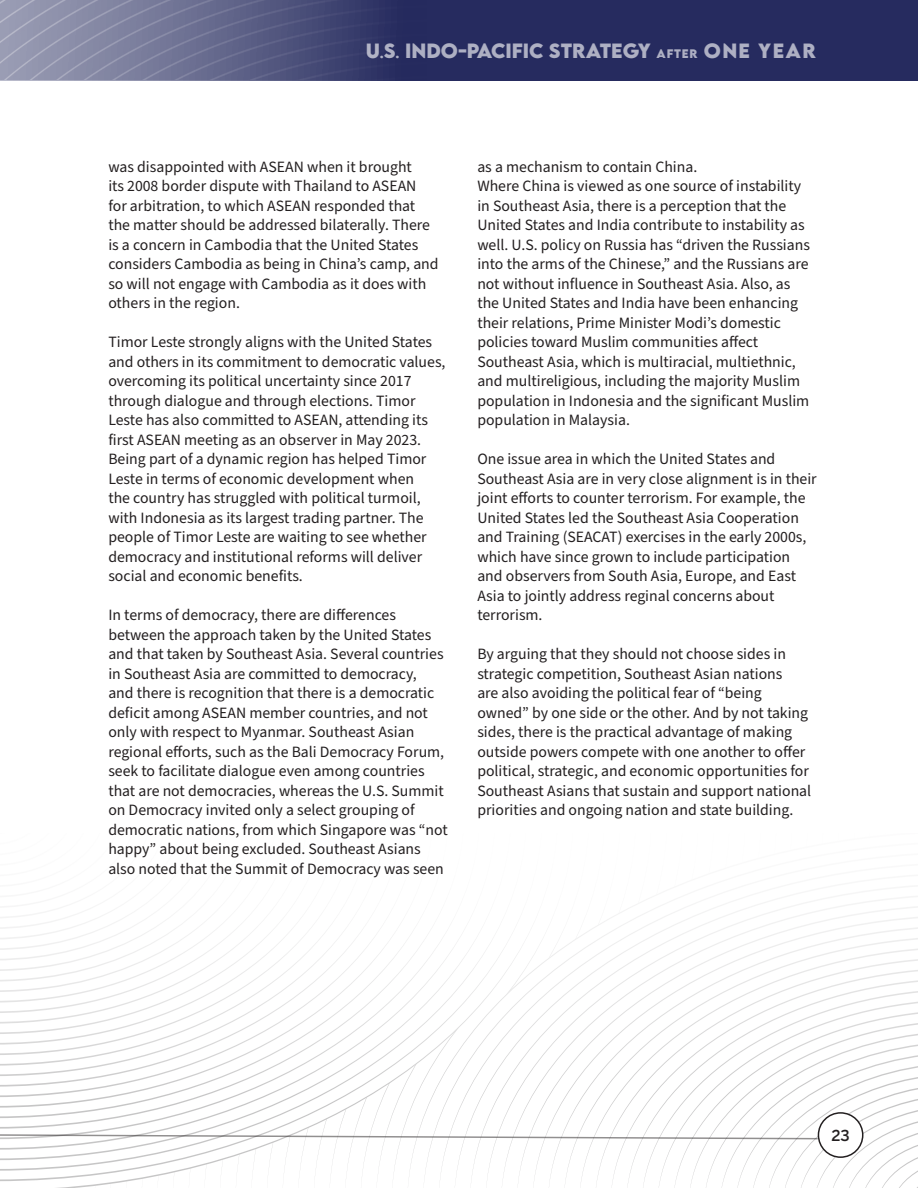
<style>
.page{position:relative;width:918px;height:1188px;background:#fff}
.page>*{position:absolute;margin:0;border:0;box-sizing:border-box;transform-origin:0 0}
.t1{font:700 18.3px "LEMONMILK";color:#fff}
.t2{font:15.75px/19.5px "Source Sans Pro";color:#231f20}
.t3{font:500 15px "Benton Sans";color:#231f20}
.s1{font-size:10.95px}
</style>
<div class="page">
<svg style="left:0;top:0;width:918px;height:81px;background:#464a76"></svg>
<div style="left:366px;top:42px;width:451px;height:17px;background:#20255a"></div>
<svg style="left:0;top:900px;width:918px;height:288px"></svg>
<p class="t1" style="left:366px;top:38px;width:301px">U<span class="s1">.</span>S<span class="s1">.</span> INDO-PACIFIC STRATEGY <span class="s1">AFTER</span></p>
<p class="t1" style="left:704px;top:38px;width:16px">ONE</p>
<p class="t1" style="left:758px;top:38px;width:16px">YEAR</p>
<p class="t2" style="left:108px;top:157px;width:332px">was disappointed with ASEAN when it brought<br>its 2008 border dispute with Thailand to ASEAN for arbitration, to which ASEAN responded that the matter should be addressed bilaterally. There is a concern in Cambodia that the United States considers Cambodia as being in China’s camp, and so will not engage with Cambodia as it does with others in the region.</p>
<p class="t2" style="left:108px;top:333px;width:339px">Timor Leste strongly aligns with the United States and others in its commitment to democratic values, overcoming its political uncertainty since 2017 through dialogue and through elections. Timor Leste has also committed to ASEAN, attending its first ASEAN meeting as an observer in May 2023.<br>Being part of a dynamic region has helped Timor Leste in terms of economic development when<br>the country has struggled with political turmoil, with Indonesia as its largest trading partner. The people of Timor Leste are waiting to see whether democracy and institutional reforms will deliver social and economic benefits.</p>
<p class="t2" style="left:108px;top:606px;width:341px">In terms of democracy, there are differences between the approach taken by the United States and that taken by Southeast Asia. Several countries in Southeast Asia are committed to democracy,<br>and there is recognition that there is a democratic deficit among ASEAN member countries, and not only with respect to Myanmar. Southeast Asian regional efforts, such as the Bali Democracy Forum, seek to facilitate dialogue even among countries that are not democracies, whereas the U.S. Summit on Democracy invited only a select grouping of democratic nations, from which Singapore was “not happy” about being excluded. Southeast Asians also noted that the Summit of Democracy was seen</p>
<p class="t2" style="left:477px;top:157px;width:221px">as a mechanism to contain China.</p>
<p class="t2" style="left:477px;top:177px;width:334px">Where China is viewed as one source of instability in Southeast Asia, there is a perception that the United States and India contribute to instability as well. U.S. policy on Russia has “driven the Russians into the arms of the Chinese,” and the Russians are not without influence in Southeast Asia. Also, as the United States and India have been enhancing their relations, Prime Minister Modi’s domestic policies toward Muslim communities affect Southeast Asia, which is multiracial, multiethnic, and multireligious, including the majority Muslim population in Indonesia and the significant Muslim population in Malaysia.</p>
<p class="t2" style="left:477px;top:450px;width:341px">One issue area in which the United States and Southeast Asia are in very close alignment is in their joint efforts to counter terrorism. For example, the United States led the Southeast Asia Cooperation and Training (SEACAT) exercises in the early 2000s, which have since grown to include participation and observers from South Asia, Europe, and East Asia to jointly address reginal concerns about terrorism.</p>
<p class="t2" style="left:477px;top:645px;width:335px">By arguing that they should not choose sides in strategic competition, Southeast Asian nations<br>are also avoiding the political fear of “being owned” by one side or the other. And by not taking sides, there is the practical advantage of making outside powers compete with one another to offer political, strategic, and economic opportunities for Southeast Asians that sustain and support national priorities and ongoing nation and state building.</p>
<p class="t3" style="left:832px;top:1126px;width:20px">23</p>
</div>
